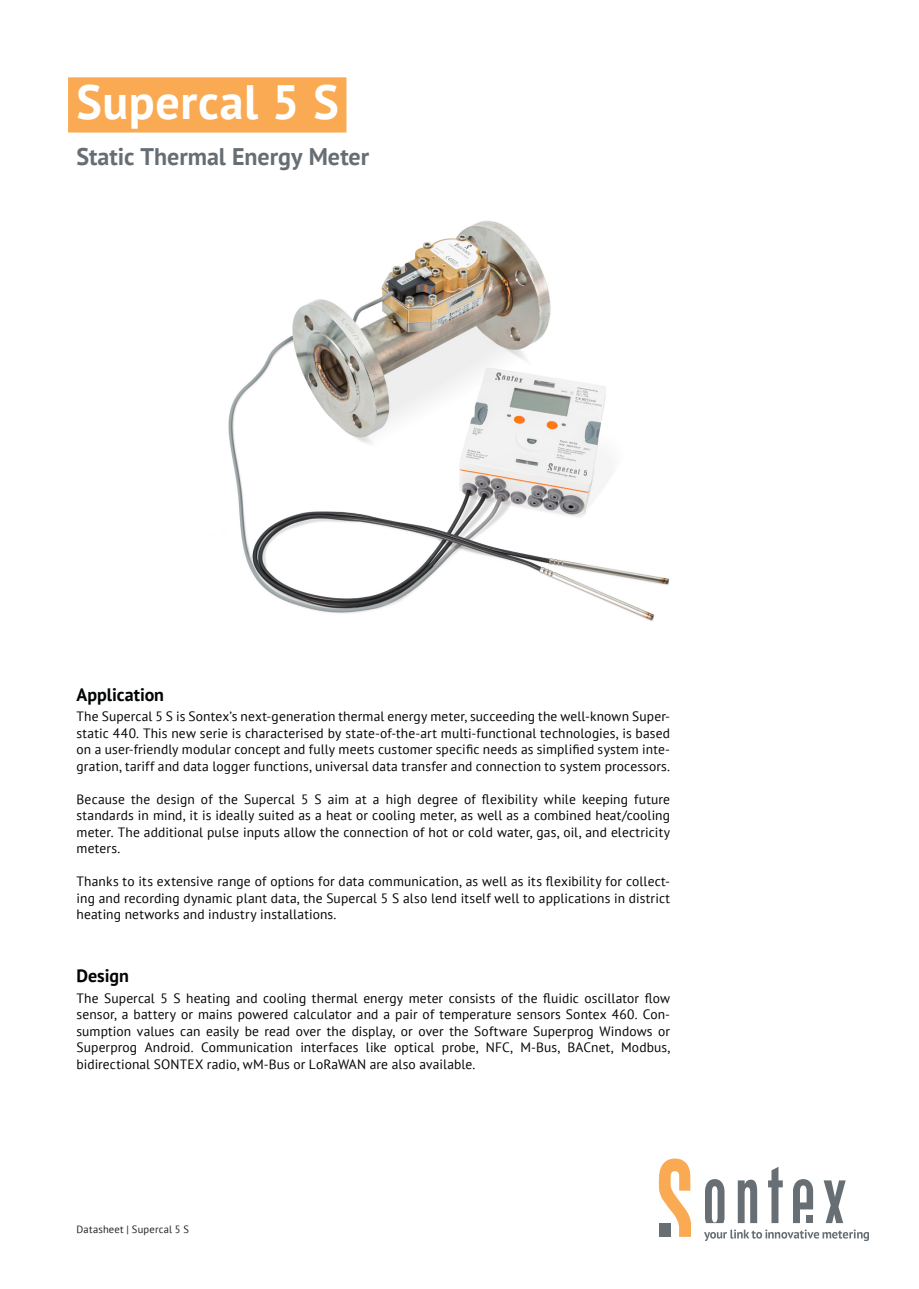
<style>
.page{position:relative;width:919px;height:1289px;background:#fff}
.page>*{position:absolute;margin:0;border:0;box-sizing:border-box;transform-origin:0 0}
.Titel_orange-hinterl{font:700 48px "PT Sans";letter-spacing:.01em;color:#fff}
.Lead{font:700 24px "PT Sans";color:#676e73}
.Titel_Lauftext{font:700 18px "PT Sans";letter-spacing:-.005em;color:#030505}
.Lauftext_9pt{font:13.5px/16.5px "PT Sans";letter-spacing:.01em;color:#030505;text-align:justify}
.t1{font:10.5px "PT Sans";letter-spacing:.02em;color:#231f20}
</style>
<div class="page">
<div style="left:68px;top:77px;width:278px;height:55px;background:#f9aa53"></div>
<svg style="left:658px;top:1158px;width:33px;height:78px"></svg>
<svg style="left:768px;top:1167px;width:14px;height:55px"></svg>
<svg style="left:823px;top:1180px;width:22px;height:42px"></svg>
<svg style="left:793px;top:1179px;width:20px;height:43px"></svg>
<svg style="left:737px;top:1179px;width:20px;height:43px"></svg>
<svg style="left:705px;top:1179px;width:19px;height:43px"></svg>
<svg style="left:704px;top:1229px;width:164px;height:11px"></svg>
<img style="left:228px;top:221px;width:441px;height:400px">
<p class="Titel_orange-hinterl" style="left:77px;top:70px;width:264px">Supercal 5 S</p>
<p class="Lead" style="left:77px;top:141px;width:294px">Static Thermal Energy Meter</p>
<p class="Titel_Lauftext" style="left:77px;top:682px;width:89px">Application</p>
<p class="Lauftext_9pt" style="left:77px;top:708px;width:595px">The Supercal 5 S is Sontex’s next-generation thermal energy meter, succeeding the well-known Super&shy;static 440. This new serie is characterised by state-of-the-art multi-functional technologies, is based on a user-friendly modular concept and fully meets customer specific needs as simplified system inte&shy;gration, tariff and data logger functions, universal data transfer and connection to system processors.</p>
<p class="Lauftext_9pt" style="left:77px;top:790px;width:595px">Because the design of the Supercal 5 S aim at a high degree of flexibility while keeping future standards in mind, it is ideally suited as a heat or cooling meter, as well as a combined heat/cooling meter. The additional pulse inputs allow the connection of hot or cold water, gas, oil, and electricity meters.</p>
<p class="Lauftext_9pt" style="left:77px;top:873px;width:595px">Thanks to its extensive range of options for data communication, as well as its flexibility for collect&shy;ing and recording dynamic plant data, the Supercal 5 S also lend itself well to applications in district heating networks and industry installations.</p>
<p class="Titel_Lauftext" style="left:77px;top:963px;width:54px">Design</p>
<p class="Lauftext_9pt" style="left:77px;top:989px;width:595px">The Supercal 5 S heating and cooling thermal energy meter consists of the fluidic oscillator flow sensor, a battery or mains powered calculator and a pair of temperature sensors Sontex 460. Con&shy;sumption values can easily be read over the display, or over the Software Superprog Windows or Superprog Android. Communication interfaces like optical probe, NFC, M-Bus, BACnet, Modbus, bidirectional SONTEX radio, wM-Bus or LoRaWAN are also available.</p>
<p class="t1" style="left:77px;top:1222px;width:114px">Datasheet | Supercal 5 S</p>
</div>
